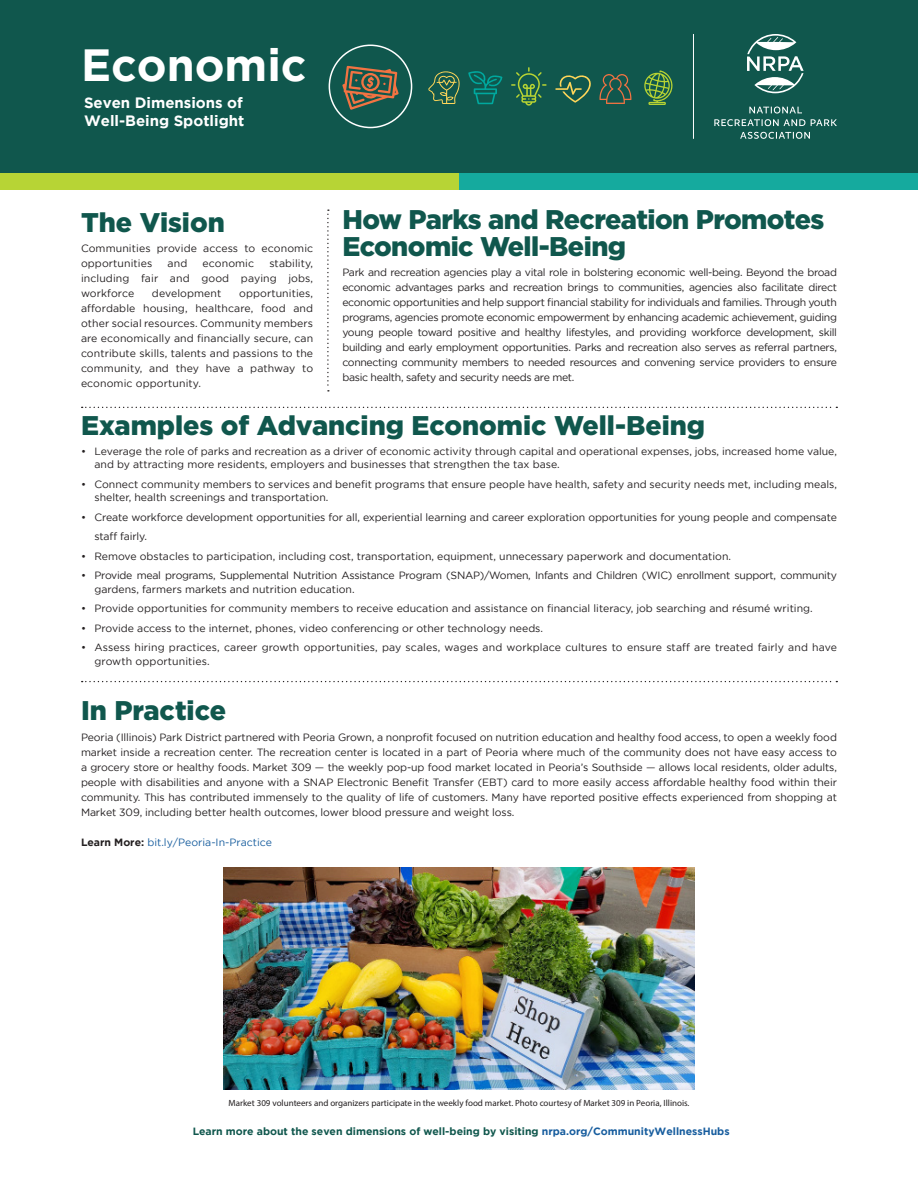
<style>
.page{position:relative;width:918px;height:1188px;background:#fff}
.page>*{position:absolute;margin:0;border:0;box-sizing:border-box;transform-origin:0 0}
.t1{font:700 45px "Gotham";color:#fff}
.t2{font:900 27px "Gotham";color:#10574d}
.t3{font:900 27px/27px "Gotham";letter-spacing:-.02em;color:#10574d}
.t4{font:700 15px/18px "Gotham";color:#fff}
.t5{font:10.5px/15px "Gotham";color:#231f20}
.t6{font:10.5px/13.5px "Gotham";letter-spacing:-.025em;color:#231f20}
.t7{font:700 10.5px "Gotham";color:#10574d}
.t8{font:10.5px "Gotham";color:#175d9e}
.t9{font:9px "Myriad Pro";color:#231f20}
.s1{font-weight:700;color:#231f20}
.s2{color:#175d9e}
</style>
<div class="page">
<div style="left:459px;top:173px;width:459px;height:17px;background:#15aa9e"></div>
<div style="left:0;top:173px;width:459px;height:17px;background:#b7d435"></div>
<div style="left:0;top:0;width:918px;height:173px;background:#10574d"></div>
<hr style="left:693px;top:34px;width:1px;height:105px;background:#fff">
<svg style="left:747px;top:34px;width:57px;height:59px"></svg>
<svg style="left:740px;top:132px;width:70px;height:7px"></svg>
<svg style="left:714px;top:107px;width:123px;height:19px"></svg>
<svg style="left:644px;top:70px;width:29px;height:35px"></svg>
<svg style="left:342px;top:66px;width:56px;height:44px"></svg>
<svg style="left:428px;top:71px;width:32px;height:33px"></svg>
<svg style="left:468px;top:71px;width:35px;height:33px"></svg>
<svg style="left:511px;top:67px;width:36px;height:39px"></svg>
<svg style="left:555px;top:75px;width:36px;height:28px"></svg>
<svg style="left:599px;top:74px;width:32px;height:30px"></svg>
<svg style="left:82px;top:681px;width:755px;height:1px"></svg>
<div style="left:329px;top:45px;width:83px;height:83px;border:2px solid #fff;border-radius:50%"></div>
<svg style="left:327px;top:210px;width:2px;height:182px"></svg>
<svg style="left:82px;top:407px;width:755px;height:1px"></svg>
<img style="left:224px;top:867px;width:470px;height:223px">
<p class="t1" style="left:81px;top:39px;width:227px">Economic</p>
<p class="t4" style="left:84px;top:93px;width:162px">Seven Dimensions of<br>Well-Being Spotlight</p>
<p class="t3" style="left:342px;top:205px;width:484px">How Parks and Recreation Promotes<br>Economic Well-Being</p>
<p class="t5" style="left:342px;top:264px;width:496px;text-align:justify">Park and recreation agencies play a vital role in bolstering economic well-being. Beyond the broad economic advantages parks and recreation brings to communities, agencies also facilitate direct economic opportunities and help support financial stability for individuals and families. Through youth programs, agencies promote economic empowerment by enhancing academic achievement, guiding young people toward positive and healthy lifestyles, and providing workforce development, skill building and early employment opportunities. Parks and recreation also serves as referral partners, connecting community members to needed resources and convening service providers to ensure basic health, safety and security needs are met.</p>
<p class="t2" style="left:81px;top:207px;width:145px">The Vision</p>
<p class="t5" style="left:81px;top:240px;width:234px">Communities provide access to economic opportunities</p>
<p class="t5" style="left:81px;top:255px;width:234px;text-align:justify;text-indent:188px">stability, including fair and good paying jobs, workforce</p>
<p class="t5" style="left:168px;top:255px;width:21px">and</p>
<p class="t5" style="left:203px;top:255px;width:53px">economic</p>
<p class="t5" style="left:152px;top:285px;width:71px">development</p>
<p class="t5" style="left:81px;top:285px;width:234px;text-align:justify;text-indent:158px">opportunities, affordable housing, healthcare, food and other social resources. Community members are economically and financially secure, can contribute skills, talents and passions to the community, and they have a pathway to economic opportunity.</p>
<p class="t2" style="left:81px;top:410px;width:626px">Examples of Advancing Economic Well-Being</p>
<p class="t5" style="left:94px;top:444px;width:744px;line-height:13.5px;text-indent:-14px">• Leverage the role of parks and recreation as a driver of economic activity through capital and operational expenses, jobs, increased home value, and by attracting more residents, employers and businesses that strengthen the tax base.</p>
<p class="t5" style="left:94px;top:477px;width:744px;line-height:13.5px;text-indent:-14px">• Connect community members to services and benefit programs that ensure people have health, safety and security needs met, including meals, shelter, health screenings and transportation.</p>
<p class="t5" style="left:94px;top:507px;width:744px;line-height:19.5px;text-indent:-14px">• Create workforce development opportunities for all, experiential learning and career exploration opportunities for young people and compensate staff fairly.</p>
<p class="t5" style="left:81px;top:548px;width:652px">• Remove obstacles to participation, including cost, transportation, equipment, unnecessary paperwork and documentation.</p>
<p class="t6" style="left:94px;top:569px;width:744px;text-indent:-14px">• Provide meal programs, Supplemental Nutrition Assistance Program (SNAP)/Women, Infants and Children (WIC) enrollment support, community gardens, farmers markets and nutrition education.</p>
<p class="t5" style="left:81px;top:601px;width:733px">• Provide opportunities for community members to receive education and assistance on financial literacy, job searching and résumé writing.</p>
<p class="t5" style="left:81px;top:620px;width:464px">• Provide access to the internet, phones, video conferencing or other technology needs.</p>
<p class="t5" style="left:94px;top:641px;width:744px;line-height:13.5px;text-indent:-14px">• Assess hiring practices, career growth opportunities, pay scales, wages and workplace cultures to ensure staff are treated fairly and have growth opportunities.</p>
<p class="t2" style="left:81px;top:695px;width:147px">In Practice</p>
<p class="t5" style="left:81px;top:730px;width:757px;text-align:justify">Peoria (Illinois) Park District partnered with Peoria Grown, a nonprofit focused on nutrition education and healthy food access, to open a weekly food market inside a recreation center. The recreation center is located in a part of Peoria where much of the community does not have easy access to a grocery store or healthy foods. Market 309 — the weekly pop-up food market located in Peoria’s Southside — allows local residents, older adults, people with disabilities and anyone with a SNAP Electronic Benefit Transfer (EBT) card to more easily access affordable healthy food within their community. This has contributed immensely to the quality of life of customers. Many have reported positive effects experienced from shopping at Market 309, including better health outcomes, lower blood pressure and weight loss.</p>
<p class="t8" style="left:81px;top:837px;width:193px"><span class="s1">Learn More:</span> bit.ly/Peoria-In-Practice</p>
<p class="t9" style="left:229px;top:1098px;width:462px">Market 309 volunteers and organizers participate in the weekly food market. Photo courtesy of Market 309 in Peoria, Illinois.</p>
<p class="t7" style="left:193px;top:1125px;width:538px">Learn more about the seven dimensions of well-being by visiting <span class="s2">nrpa.org/CommunityWellnessHubs</span></p>
</div>
